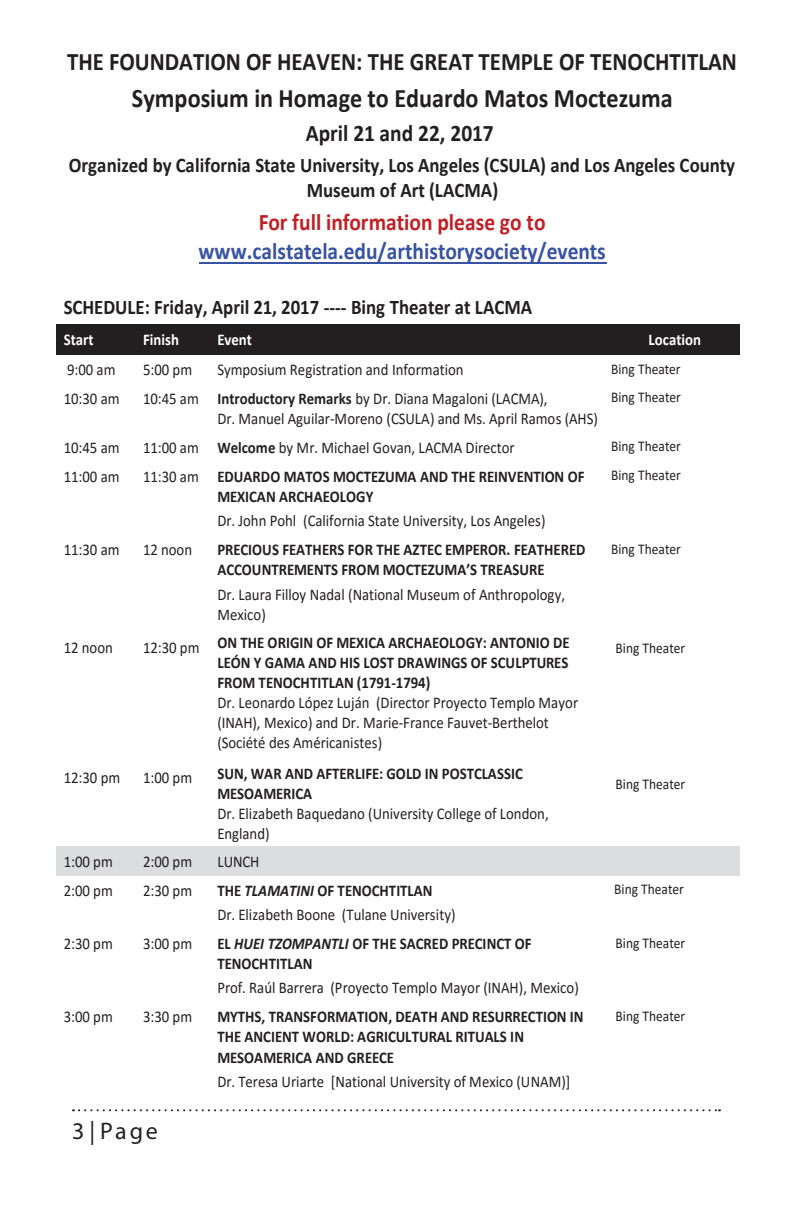
<style>
.page{position:relative;width:792px;height:1224px;background:#fff}
.page>*{position:absolute;margin:0;border:0;box-sizing:border-box;transform-origin:0 0}
.t1{font:700 26.8px "Calibri";color:#231f20;scale:.9 1}
.t2{font:700 25.4px "Calibri";color:#231f20;scale:.9 1}
.t3{font:24px "Myriad Pro";color:#231f20}
.t4{font:700 23.8px "Calibri";letter-spacing:-.005em;color:#3853a3;scale:.9 1}
.t5{font:700 23.8px "Calibri";color:#c02025;scale:.9 1}
.t6{font:700 23.8px "Calibri";color:#231f20;scale:.9 1}
.t7{font:700 20.8px/25.4px "Calibri";color:#231f20;text-align:center;scale:.9 1}
.t8{font:16.4px/20px "Calibri";color:#231f20;scale:.9 1}
.t9{font:700 16.4px/20px "Calibri";letter-spacing:.005em;color:#231f20;scale:.9 1}
.t10{font:700 16.4px "Calibri";letter-spacing:.005em;color:#fff;scale:.9 1}
.t11{font:14.8px "Calibri";color:#231f20;scale:.9 1}
.s1{font-weight:700}
.s2{font-weight:400}
.s3{font-weight:700;font-style:italic}
.s4{font-style:italic}
</style>
<div class="page">
<svg style="left:73px;top:1109px;width:647px;height:2px"></svg>
<hr style="left:199px;top:262px;width:408px;height:1px;background:#3853a3">
<div style="left:57px;top:325px;width:78px;height:29px;background:#231f20"></div>
<div style="left:136px;top:325px;width:74px;height:29px;background:#231f20"></div>
<div style="left:211px;top:325px;width:397px;height:29px;background:#231f20"></div>
<div style="left:609px;top:325px;width:131px;height:29px;background:#231f20"></div>
<hr style="left:57px;top:324px;width:78px;height:1px;background:#231f20">
<hr style="left:136px;top:324px;width:74px;height:1px;background:#231f20">
<hr style="left:211px;top:324px;width:397px;height:1px;background:#231f20">
<hr style="left:609px;top:324px;width:131px;height:1px;background:#231f20">
<svg style="left:56px;top:324px;width:1px;height:31px"></svg>
<hr style="left:57px;top:354px;width:78px;height:1px;background:#231f20">
<svg style="left:135px;top:324px;width:2px;height:31px"></svg>
<hr style="left:137px;top:354px;width:73px;height:1px;background:#231f20">
<svg style="left:210px;top:324px;width:1px;height:31px"></svg>
<hr style="left:211px;top:354px;width:397px;height:1px;background:#231f20">
<svg style="left:608px;top:324px;width:1px;height:31px"></svg>
<div style="left:56px;top:847px;width:80px;height:29px;background:#dcdddf"></div>
<div style="left:136px;top:847px;width:74px;height:29px;background:#dcdddf"></div>
<div style="left:210px;top:847px;width:530px;height:29px;background:#dcdddf"></div>
<h2 class="t2" style="left:67px;top:44px;width:746px">THE FOUNDATION OF HEAVEN: THE GREAT TEMPLE OF TENOCHTITLAN</h2>
<h1 class="t1" style="left:132px;top:79px;width:602px">Symposium in Homage to Eduardo Matos Moctezuma</h1>
<h3 class="t6" style="left:306px;top:117px;width:211px">April 21 and 22, 2017</h3>
<p class="t7" style="left:69px;top:152px;width:742px">Organized by California State University, Los Angeles (CSULA) and Los Angeles County<br>Museum of Art (LACMA)</p>
<h3 class="t5" style="left:259px;top:206px;width:320px">For full information please go to</h3>
<h3 class="t4" style="left:199px;top:235px;width:454px">www.calstatela.edu/arthistorysociety/events</h3>
<p class="t7" style="left:64px;top:294px;width:522px">SCHEDULE: Friday, April 21, 2017 ---- Bing Theater at LACMA</p>
<p class="t10" style="left:64px;top:328px;width:35px">Start</p>
<p class="t10" style="left:143px;top:328px;width:42px">Finish</p>
<p class="t10" style="left:217px;top:328px;width:40px">Event</p>
<p class="t10" style="left:649px;top:328px;width:60px">Location</p>
<p class="t8" style="left:67px;top:359px;width:55px">9:00 am</p>
<p class="t8" style="left:143px;top:359px;width:56px">5:00 pm</p>
<p class="t8" style="left:217px;top:359px;width:275px">Symposium Registration and Information</p>
<p class="t11" style="left:611px;top:358px;width:79px">Bing Theater</p>
<p class="t8" style="left:64px;top:388px;width:64px">10:30 am</p>
<p class="t8" style="left:217px;top:388px;width:425px;text-indent:-74px">10:45 am <span class="s1">Introductory Remarks</span> by Dr. Diana Magaloni (LACMA),<br>Dr. Manuel Aguilar-Moreno (CSULA) and Ms. April Ramos (AHS)</p>
<p class="t11" style="left:611px;top:387px;width:79px">Bing Theater</p>
<p class="t8" style="left:64px;top:437px;width:64px">10:45 am</p>
<p class="t8" style="left:143px;top:437px;width:415px">11:00 am <span class="s1">Welcome</span> by Mr. Michael Govan, LACMA Director</p>
<p class="t11" style="left:611px;top:436px;width:79px">Bing Theater</p>
<p class="t8" style="left:64px;top:466px;width:64px">11:00 am</p>
<p class="t9" style="left:217px;top:466px;width:410px;text-indent:-74px"><span class="s2">11:30 am</span> EDUARDO MATOS MOCTEZUMA AND THE REINVENTION OF<br>MEXICAN ARCHAEOLOGY</p>
<p class="t8" style="left:217px;top:510px;width:366px">Dr. John Pohl (California State University, Los Angeles)</p>
<p class="t11" style="left:611px;top:465px;width:79px">Bing Theater</p>
<p class="t8" style="left:64px;top:539px;width:64px">11:30 am</p>
<p class="t8" style="left:64px;top:637px;width:56px">12 noon</p>
<p class="t8" style="left:64px;top:767px;width:64px">12:30 pm</p>
<p class="t8" style="left:143px;top:539px;width:56px">12 noon</p>
<p class="t8" style="left:143px;top:637px;width:64px">12:30 pm</p>
<p class="t8" style="left:143px;top:767px;width:56px">1:00 pm</p>
<p class="t9" style="left:217px;top:539px;width:410px">PRECIOUS FEATHERS FOR THE AZTEC EMPEROR. FEATHERED<br>ACCOUNTREMENTS FROM MOCTEZUMA’S TREASURE</p>
<p class="t8" style="left:217px;top:584px;width:388px">Dr. Laura Filloy Nadal (National Museum of Anthropology,<br>Mexico)</p>
<p class="t9" style="left:217px;top:632px;width:393px;text-align:justify">ON THE ORIGIN OF MEXICA ARCHAEOLOGY: ANTONIO DE LEÓN Y GAMA AND HIS LOST DRAWINGS OF SCULPTURES FROM TENOCHTITLAN (1791-1794)</p>
<p class="t8" style="left:217px;top:692px;width:403px">Dr. Leonardo López Luján (Director Proyecto Templo Mayor (INAH), Mexico) and Dr. Marie-France Fauvet-Berthelot (Société des Américanistes)</p>
<p class="t9" style="left:217px;top:763px;width:341px">SUN, WAR AND AFTERLIFE: GOLD IN POSTCLASSIC<br>MESOAMERICA</p>
<p class="t8" style="left:217px;top:803px;width:370px">Dr. Elizabeth Baquedano (University College of London,<br>England)</p>
<p class="t11" style="left:611px;top:539px;width:79px">Bing Theater</p>
<p class="t11" style="left:616px;top:638px;width:79px">Bing Theater</p>
<p class="t11" style="left:616px;top:774px;width:79px">Bing Theater</p>
<p class="t8" style="left:64px;top:851px;width:56px">1:00 pm</p>
<p class="t8" style="left:143px;top:851px;width:56px">2:00 pm</p>
<p class="t8" style="left:217px;top:851px;width:48px">LUNCH</p>
<p class="t8" style="left:64px;top:880px;width:56px">2:00 pm</p>
<p class="t8" style="left:143px;top:880px;width:56px">2:30 pm</p>
<p class="t8" style="left:217px;top:878px;width:266px;line-height:24.2px"><span class="s1">THE</span> <span class="s3">TLAMATINI</span> <span class="s1">OF TENOCHTITLAN<br></span>Dr. Elizabeth Boone (Tulane University)</p>
<p class="t11" style="left:614px;top:879px;width:79px">Bing Theater</p>
<p class="t8" style="left:64px;top:933px;width:56px">2:30 pm</p>
<p class="t8" style="left:143px;top:933px;width:56px">3:00 pm</p>
<p class="t9" style="left:217px;top:933px;width:351px">EL <span class="s4">HUEI TZOMPANTLI</span> OF THE SACRED PRECINCT OF<br>TENOCHTITLAN</p>
<p class="t8" style="left:217px;top:977px;width:403px">Prof. Raúl Barrera (Proyecto Templo Mayor (INAH), Mexico)</p>
<p class="t11" style="left:616px;top:932px;width:79px">Bing Theater</p>
<p class="t8" style="left:64px;top:1006px;width:56px">3:00 pm</p>
<p class="t8" style="left:143px;top:1006px;width:56px">3:30 pm</p>
<p class="t9" style="left:217px;top:1006px;width:409px">MYTHS, TRANSFORMATION, DEATH AND RESURRECTION IN<br>THE ANCIENT WORLD: AGRICULTURAL RITUALS IN<br>MESOAMERICA AND GREECE</p>
<p class="t8" style="left:217px;top:1071px;width:394px">Dr. Teresa Uriarte [National University of Mexico (UNAM)]</p>
<h3 class="t3" style="left:72px;top:1116px;width:88px">3 | Page</h3>
<p class="t11" style="left:616px;top:1006px;width:79px">Bing Theater</p>
</div>
